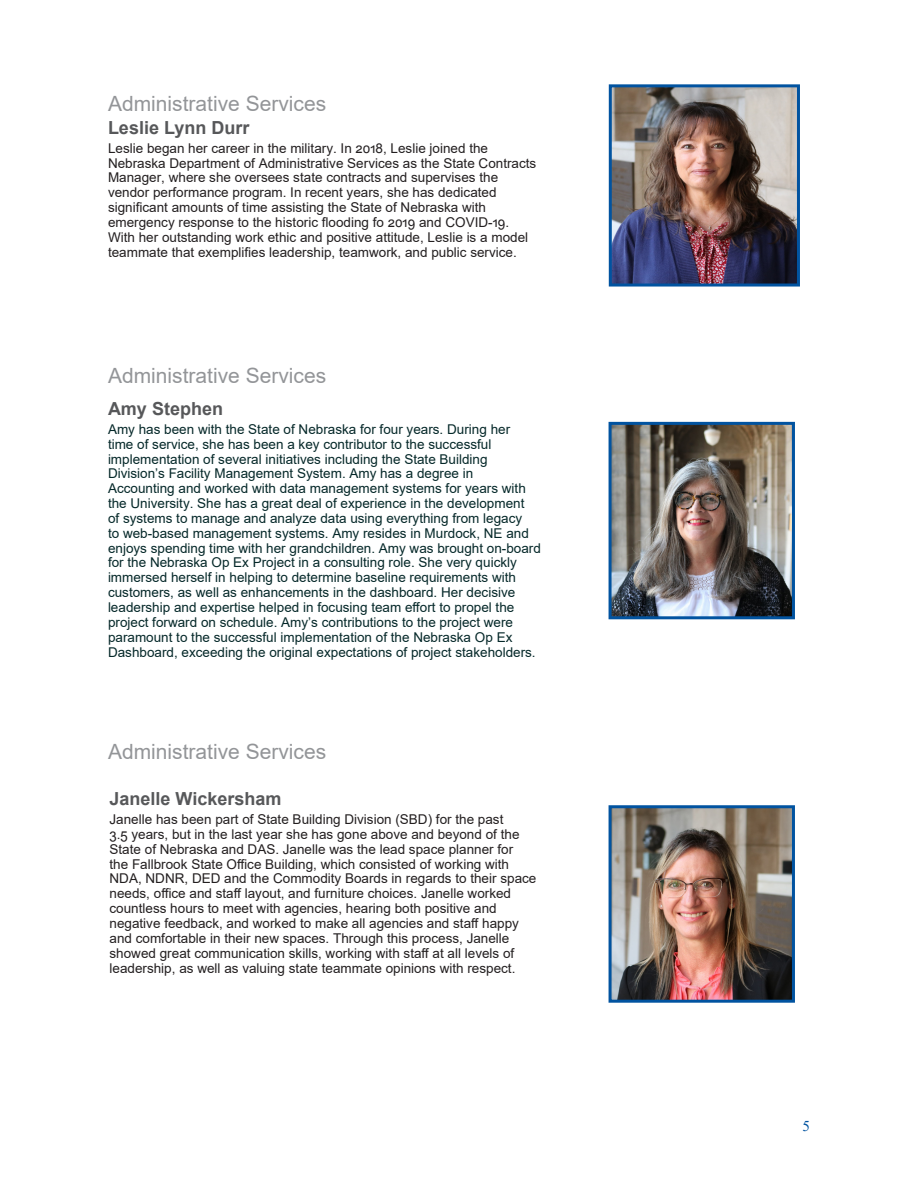
<style>
.page{position:relative;width:918px;height:1188px;background:#fff}
.page>*{position:absolute;margin:0;border:0;box-sizing:border-box;transform-origin:0 0}
.Body_text{font:21px "Arial";color:#939598}
.Title_Agency{font:21px "Arial";color:#939598}
.Title_Nominee{font:700 18px "Arial";color:#57585a}
.t1{font:15px "Times New Roman";color:#0153a0}
.Body_text-2{font:13.5px/14.9px "Arial";color:#231f20}
.Body_text-3{font:13.5px/14.9px "Arial";color:#052829}
</style>
<div class="page">
<img style="left:613px;top:88px;width:183px;height:195px">
<div style="left:609px;top:84px;width:191px;height:203px;border:3px solid #0153a0"></div>
<img style="left:613px;top:426px;width:178px;height:189px">
<div style="left:609px;top:422px;width:186px;height:197px;border:3px solid #0153a0"></div>
<img style="left:613px;top:809px;width:178px;height:190px">
<div style="left:609px;top:805px;width:186px;height:198px;border:3px solid #0153a0"></div>
<p class="Title_Agency" style="left:108px;top:89px;width:220px">Administrative Services</p>
<p class="Title_Nominee" style="left:108px;top:115px;width:143px">Leslie Lynn Durr</p>
<p class="Body_text-2" style="left:108px;top:141px;width:430px">Leslie began her career in the military. In 2018, Leslie joined the Nebraska Department of Administrative Services as the State Contracts Manager, where she oversees state contracts and supervises the vendor performance program. In recent years, she has dedicated significant amounts of time assisting the State of Nebraska with emergency response to the historic flooding fo 2019 and COVID-19.<br>With her outstanding work ethic and positive attitude, Leslie is a model teammate that exemplifies leadership, teamwork, and public service.</p>
<p class="Body_text" style="left:108px;top:361px;width:220px">Administrative Services</p>
<p class="Title_Nominee" style="left:108px;top:396px;width:117px">Amy Stephen</p>
<p class="Body_text-3" style="left:108px;top:422px;width:434px">Amy has been with the State of Nebraska for four years. During her<br>time of service, she has been a key contributor to the successful implementation of several initiatives including the State Building Division’s Facility Management System. Amy has a degree in Accounting and worked with data management systems for years with the University. She has a great deal of experience in the development<br>of systems to manage and analyze data using everything from legacy<br>to web-based management systems. Amy resides in Murdock, NE and enjoys spending time with her grandchildren. Amy was brought on-board for the Nebraska Op Ex Project in a consulting role. She very quickly immersed herself in helping to determine baseline requirements with customers, as well as enhancements in the dashboard. Her decisive leadership and expertise helped in focusing team effort to propel the project forward on schedule. Amy’s contributions to the project were paramount to the successful implementation of the Nebraska Op Ex Dashboard, exceeding the original expectations of project stakeholders.</p>
<p class="Body_text" style="left:108px;top:737px;width:220px">Administrative Services</p>
<p class="Title_Nominee" style="left:110px;top:786px;width:173px">Janelle Wickersham</p>
<p class="Body_text-2" style="left:110px;top:812px;width:428px">Janelle has been part of State Building Division (SBD) for the past<br>3.5 years, but in the last year she has gone above and beyond of the State of Nebraska and DAS. Janelle was the lead space planner for<br>the Fallbrook State Office Building, which consisted of working with NDA, NDNR, DED and the Commodity Boards in regards to their space needs, office and staff layout, and furniture choices. Janelle worked countless hours to meet with agencies, hearing both positive and negative feedback, and worked to make all agencies and staff happy and comfortable in their new spaces. Through this process, Janelle showed great communication skills, working with staff at all levels of leadership, as well as valuing state teammate opinions with respect.</p>
<p class="t1" style="left:802px;top:1115px;width:9px">5</p>
</div>
